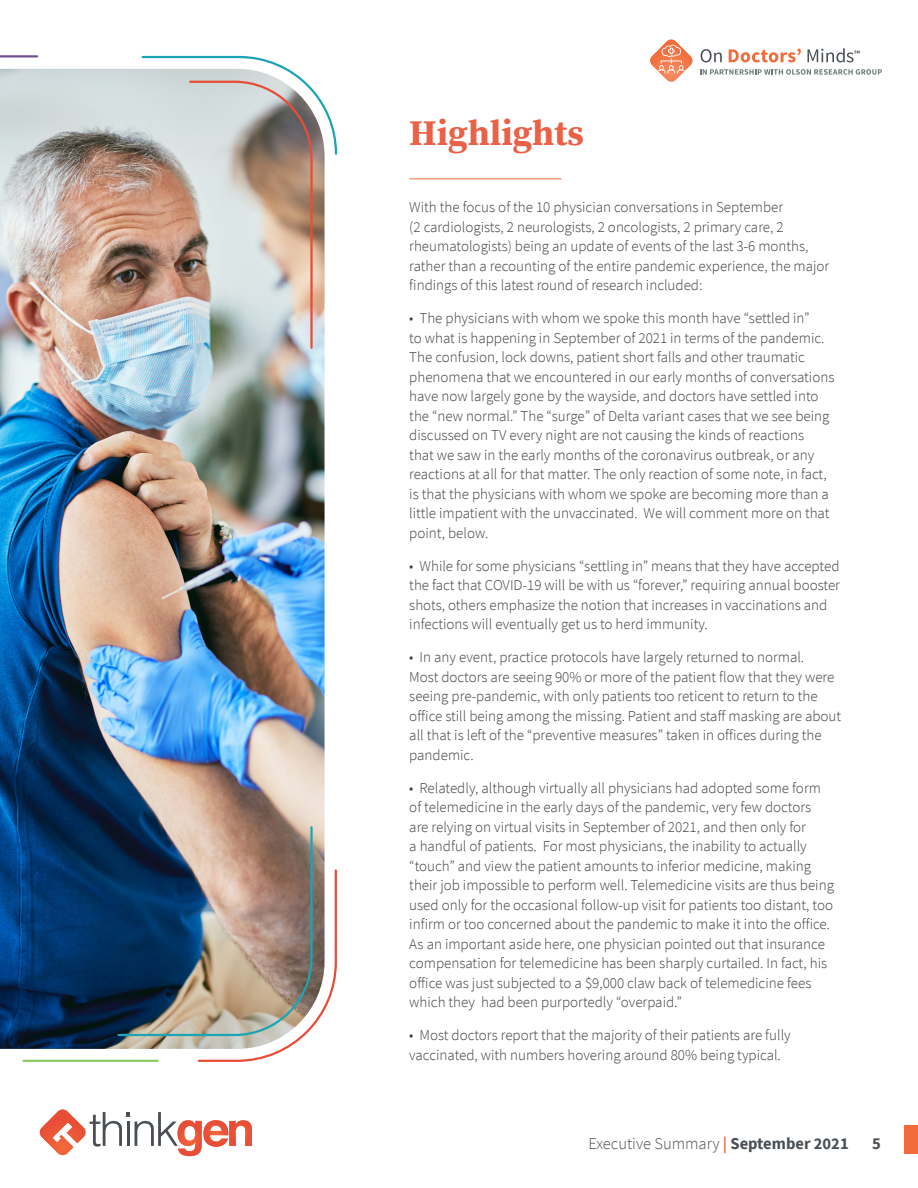
<style>
.page{position:relative;width:918px;height:1188px;background:#fff}
.page>*{position:absolute;margin:0;border:0;box-sizing:border-box;transform-origin:0 0}
.t1{font:700 36px "Source Serif Pro";color:#ea6146}
.t2{font:300 16.5px "Source Sans Pro";color:#494f54}
.t3{font:700 16.5px "Source Sans Pro";color:#494f54}
.Body_Text{font:300 15px/19.5px "Source Sans Pro";color:#3e3e3f}
.s1{font-weight:700;font-style:italic;color:#f26b3a}
.s2{font-weight:700}
</style>
<div class="page">
<hr style="left:409px;top:178px;width:153px;height:1px;background:#f26b3a">
<img style="left:0;top:69px;width:325px;height:980px">
<svg style="left:116px;top:825px;width:221px;height:237px"></svg>
<img style="left:140px;top:55px;width:198px;height:295px">
<hr style="left:24px;top:1060px;width:134px;height:2px;background:#8fca64">
<hr style="left:0;top:55px;width:37px;height:3px;background:#715192">
<svg style="left:700px;top:69px;width:182px;height:6px"></svg>
<svg style="left:701px;top:49px;width:21px;height:13px"></svg>
<svg style="left:729px;top:49px;width:72px;height:13px"></svg>
<svg style="left:808px;top:48px;width:52px;height:14px"></svg>
<svg style="left:650px;top:39px;width:43px;height:43px"></svg>
<div style="left:904px;top:1125px;width:14px;height:28px;background:#f26b3a"></div>
<svg style="left:39px;top:1109px;width:213px;height:47px"></svg>
<p class="t1" style="left:409px;top:108px;width:176px">Highlights</p>
<p class="Body_Text" style="left:409px;top:197px;width:422px">With the focus of the 10 physician conversations in September<br>(2 cardiologists, 2 neurologists, 2 oncologists, 2 primary care, 2 rheumatologists) being an update of events of the last 3-6 months, rather than a recounting of the entire pandemic experience, the major findings of this latest round of research included:</p>
<p class="Body_Text" style="left:409px;top:308px;width:427px">• The physicians with whom we spoke this month have “settled in”<br>to what is happening in September of 2021 in terms of the pandemic.<br>The confusion, lock downs, patient short falls and other traumatic phenomena that we encountered in our early months of conversations have now largely gone by the wayside, and doctors have settled into the “new normal.” The “surge” of Delta variant cases that we see being discussed on TV every night are not causing the kinds of reactions<br>that we saw in the early months of the coronavirus outbreak, or any reactions at all for that matter. The only reaction of some note, in fact, is that the physicians with whom we spoke are becoming more than a little impatient with the unvaccinated. We will comment more on that point, below.</p>
<p class="Body_Text" style="left:409px;top:556px;width:432px">• While for some physicians “settling in” means that they have accepted the fact that COVID-19 will be with us “forever,” requiring annual booster shots, others emphasize the notion that increases in vaccinations and infections will eventually get us to herd immunity.</p>
<p class="Body_Text" style="left:409px;top:647px;width:433px">• In any event, practice protocols have largely returned to normal.<br>Most doctors are seeing 90% or more of the patient flow that they were seeing pre-pandemic, with only patients too reticent to return to the office still being among the missing. Patient and staff masking are about all that is left of the “preventive measures” taken in offices during the pandemic.</p>
<p class="Body_Text" style="left:409px;top:778px;width:426px">• Relatedly, although virtually all physicians had adopted some form of telemedicine in the early days of the pandemic, very few doctors are relying on virtual visits in September of 2021, and then only for<br>a handful of patients. For most physicians, the inability to actually “touch” and view the patient amounts to inferior medicine, making their job impossible to perform well. Telemedicine visits are thus being used only for the occasional follow-up visit for patients too distant, too infirm or too concerned about the pandemic to make it into the office.<br>As an important aside here, one physician pointed out that insurance compensation for telemedicine has been sharply curtailed. In fact, his office was just subjected to a $9,000 claw back of telemedicine fees which they had been purportedly “overpaid.”</p>
<p class="Body_Text" style="left:409px;top:1025px;width:383px">• Most doctors report that the majority of their patients are fully vaccinated, with numbers hovering around 80% being typical.</p>
<p class="t2" style="left:588px;top:1133px;width:262px">Executive Summary <span class="s1">|</span> <span class="s2">September 2021</span></p>
<p class="t3" style="left:872px;top:1132px;width:10px">5</p>
</div>
